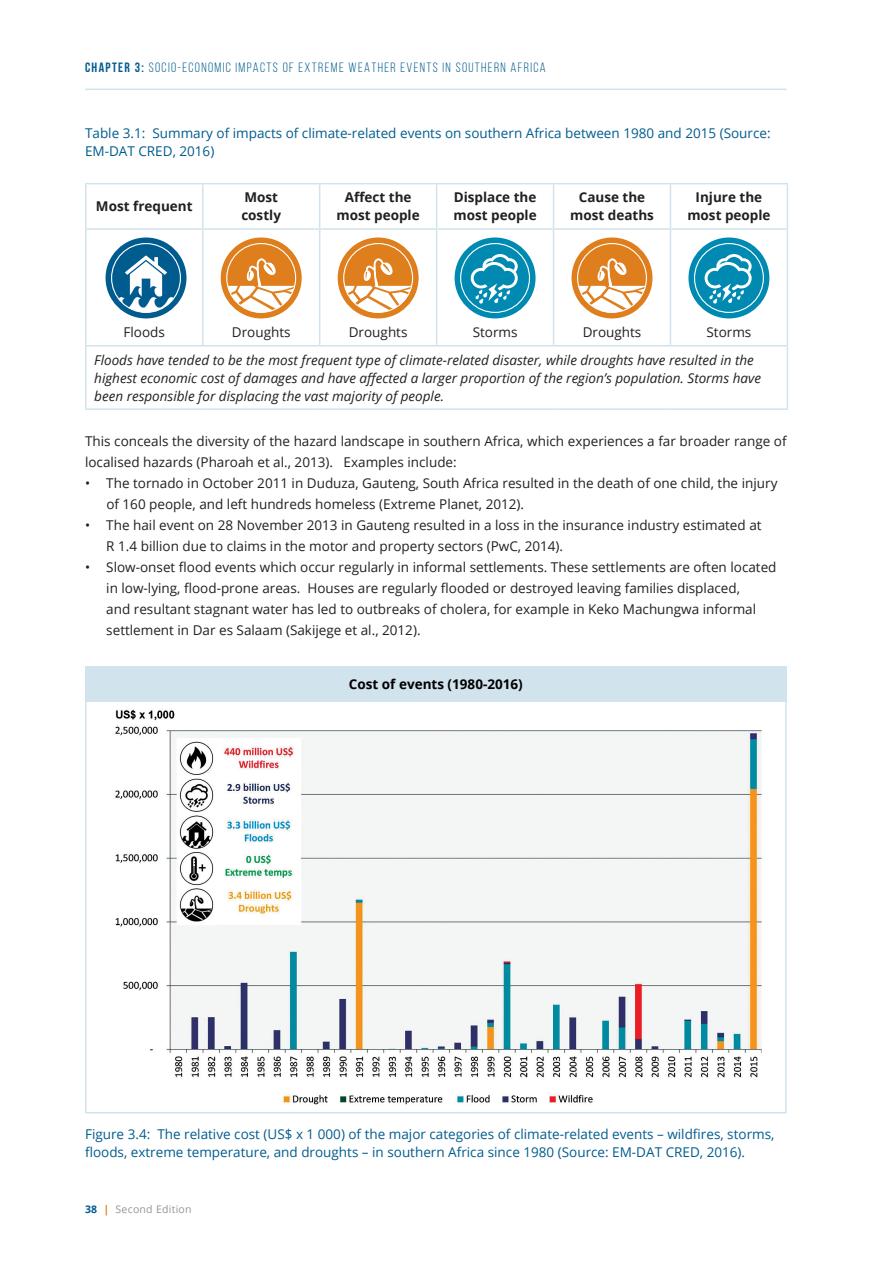
<style>
.page{position:relative;width:893px;height:1263px;background:#fff}
.page>*{position:absolute;margin:0;border:0;box-sizing:border-box;transform-origin:0 0}
.t1{font:13.5px/21px "Open Sans";color:#231f20}
.t2{font:13.5px/18px "Open Sans";color:#005c8e}
.t3{font:italic 13.5px/27.3px "Open Sans";color:#231f20;text-align:right}
.t4{font:700 13.5px/18px "Open Sans";color:#231f20;text-align:center}
.t5{font:13.5px "Bebas Neue";letter-spacing:.1em;color:#005c8e}
.t6{font:700 13.5px "Open Sans";color:#000}
.t7{font:10.5px "Open Sans";letter-spacing:.025em;color:#939598}
.s1{font-weight:700}
.s2{font-style:normal}
.s3{font-weight:700;color:#005c8e}
.s4{font-weight:700;color:#df7e1c}
</style>
<div class="page">
<hr style="left:202px;top:184px;width:1px;height:44px;background:#d1e3ec">
<hr style="left:319px;top:184px;width:1px;height:44px;background:#d1e3ec">
<hr style="left:436px;top:184px;width:1px;height:44px;background:#d1e3ec">
<hr style="left:553px;top:184px;width:1px;height:44px;background:#d1e3ec">
<hr style="left:670px;top:184px;width:1px;height:44px;background:#d1e3ec">
<hr style="left:85px;top:230px;width:2px;height:97px;background:#d1e3ec">
<hr style="left:202px;top:230px;width:1px;height:97px;background:#d1e3ec">
<hr style="left:319px;top:230px;width:1px;height:97px;background:#d1e3ec">
<hr style="left:436px;top:230px;width:1px;height:97px;background:#d1e3ec">
<hr style="left:553px;top:230px;width:1px;height:97px;background:#d1e3ec">
<hr style="left:670px;top:230px;width:1px;height:97px;background:#d1e3ec">
<hr style="left:787px;top:230px;width:1px;height:97px;background:#d1e3ec">
<svg style="left:85px;top:327px;width:2px;height:18px"></svg>
<svg style="left:202px;top:327px;width:1px;height:18px"></svg>
<svg style="left:319px;top:327px;width:1px;height:18px"></svg>
<svg style="left:436px;top:327px;width:1px;height:18px"></svg>
<svg style="left:553px;top:327px;width:1px;height:18px"></svg>
<svg style="left:670px;top:327px;width:1px;height:18px"></svg>
<svg style="left:787px;top:327px;width:1px;height:18px"></svg>
<hr style="left:85px;top:345px;width:118px;height:2px;background:#d1e3ec">
<hr style="left:85px;top:347px;width:2px;height:61px;background:#d1e3ec">
<hr style="left:203px;top:345px;width:117px;height:2px;background:#d1e3ec">
<hr style="left:320px;top:345px;width:117px;height:2px;background:#d1e3ec">
<hr style="left:437px;top:345px;width:117px;height:2px;background:#d1e3ec">
<hr style="left:554px;top:345px;width:116px;height:2px;background:#d1e3ec">
<hr style="left:670px;top:345px;width:118px;height:2px;background:#d1e3ec">
<hr style="left:787px;top:347px;width:1px;height:61px;background:#d1e3ec">
<hr style="left:85px;top:408px;width:118px;height:2px;background:#d1e3ec">
<hr style="left:203px;top:408px;width:117px;height:2px;background:#d1e3ec">
<hr style="left:320px;top:408px;width:117px;height:2px;background:#d1e3ec">
<hr style="left:437px;top:408px;width:117px;height:2px;background:#d1e3ec">
<hr style="left:554px;top:408px;width:116px;height:2px;background:#d1e3ec">
<hr style="left:670px;top:408px;width:118px;height:2px;background:#d1e3ec">
<hr style="left:85px;top:183px;width:118px;height:1px;background:#d1e3ec">
<hr style="left:85px;top:184px;width:2px;height:44px;background:#d1e3ec">
<hr style="left:203px;top:183px;width:117px;height:1px;background:#d1e3ec">
<hr style="left:320px;top:183px;width:117px;height:1px;background:#d1e3ec">
<hr style="left:437px;top:183px;width:117px;height:1px;background:#d1e3ec">
<hr style="left:554px;top:183px;width:116px;height:1px;background:#d1e3ec">
<hr style="left:670px;top:183px;width:118px;height:1px;background:#d1e3ec">
<hr style="left:787px;top:184px;width:1px;height:44px;background:#d1e3ec">
<hr style="left:85px;top:228px;width:118px;height:2px;background:#d1e3ec">
<hr style="left:203px;top:228px;width:117px;height:2px;background:#d1e3ec">
<hr style="left:320px;top:228px;width:117px;height:2px;background:#d1e3ec">
<hr style="left:437px;top:228px;width:117px;height:2px;background:#d1e3ec">
<hr style="left:554px;top:228px;width:116px;height:2px;background:#d1e3ec">
<hr style="left:670px;top:228px;width:118px;height:2px;background:#d1e3ec">
<div style="left:106px;top:237px;width:80px;height:81px;background:#005c8e;border-radius:50%"></div>
<svg style="left:110px;top:243px;width:72px;height:71px"></svg>
<div style="left:221px;top:237px;width:81px;height:81px;background:#df7e1c;border-radius:50%"></div>
<svg style="left:226px;top:243px;width:70px;height:71px"></svg>
<div style="left:338px;top:237px;width:81px;height:81px;background:#df7e1c;border-radius:50%"></div>
<svg style="left:343px;top:243px;width:70px;height:71px"></svg>
<div style="left:455px;top:237px;width:81px;height:81px;background:#008ab1;border-radius:50%"></div>
<svg style="left:460px;top:243px;width:70px;height:70px"></svg>
<div style="left:572px;top:237px;width:80px;height:81px;background:#df7e1c;border-radius:50%"></div>
<svg style="left:577px;top:243px;width:70px;height:71px"></svg>
<div style="left:688px;top:237px;width:81px;height:81px;background:#008ab1;border-radius:50%"></div>
<svg style="left:694px;top:243px;width:70px;height:70px"></svg>
<img style="left:115px;top:709px;width:646px;height:396px">
<hr style="left:85px;top:89px;width:702px;height:1px;background:#d1e3ec">
<div style="left:85px;top:666px;width:702px;height:36px;background:#d1e3ec"></div>
<p class="t5" style="left:85px;top:60px;width:462px"><span class="s1">CHAPTER 3:</span> SOCIO-ECONOMIC IMPACTS OF EXTREME WEATHER EVENTS IN SOUTHERN AFRICA</p>
<p class="t2" style="left:85px;top:124px;width:687px">Table 3.1: Summary of impacts of climate-related events on southern Africa between 1980 and 2015 (Source:<br>EM-DAT CRED, 2016)</p>
<p class="t4" style="left:96px;top:197px;width:98px">Most frequent</p>
<p class="t4" style="left:241px;top:188px;width:41px;text-align:left">Most costly</p>
<p class="t4" style="left:336px;top:188px;width:85px">Affect the most people</p>
<p class="t4" style="left:453px;top:188px;width:85px;text-align:left">Displace the most people</p>
<p class="t4" style="left:570px;top:188px;width:85px">Cause the most deaths</p>
<p class="t4" style="left:687px;top:188px;width:85px">Injure the most people</p>
<p class="t1" style="left:124px;top:322px;width:43px">Floods</p>
<p class="t1" style="left:232px;top:322px;width:60px">Droughts</p>
<p class="t1" style="left:349px;top:322px;width:60px">Droughts</p>
<p class="t1" style="left:473px;top:322px;width:46px">Storms</p>
<p class="t1" style="left:583px;top:322px;width:60px">Droughts</p>
<p class="t3" style="left:94px;top:318px;width:661px"><span class="s2">Storms<br></span>Floods have tended to be the most frequent type of climate-related disaster, while droughts have resulted in the</p>
<p class="t3" style="left:94px;top:368px;width:668px;line-height:18px;text-align:left">highest economic cost of damages and have affected a larger proportion of the region’s population. Storms have been responsible for displacing the vast majority of people.</p>
<p class="t1" style="left:85px;top:430px;width:703px">This conceals the diversity of the hazard landscape in southern Africa, which experiences a far broader range of localised hazards (Pharoah et al., 2013). Examples include:</p>
<p class="t1" style="left:106px;top:472px;width:673px;text-indent:-21px">• The tornado in October 2011 in Duduza, Gauteng, South Africa resulted in the death of one child, the injury of 160 people, and left hundreds homeless (Extreme Planet, 2012).</p>
<p class="t1" style="left:106px;top:514px;width:657px;text-indent:-21px">• The hail event on 28 November 2013 in Gauteng resulted in a loss in the insurance industry estimated at<br>R 1.4 billion due to claims in the motor and property sectors (PwC, 2014).</p>
<p class="t1" style="left:106px;top:556px;width:672px;text-indent:-21px">• Slow-onset flood events which occur regularly in informal settlements. These settlements are often located in low-lying, flood-prone areas. Houses are regularly flooded or destroyed leaving families displaced,<br>and resultant stagnant water has led to outbreaks of cholera, for example in Keko Machungwa informal settlement in Dar es Salaam (Sakijege et al., 2012).</p>
<p class="t6" style="left:349px;top:675px;width:175px">Cost of events (1980-2016)</p>
<p class="t2" style="left:85px;top:1124px;width:691px">Figure 3.4: The relative cost (US$ x 1 000) of the major categories of climate-related events – wildfires, storms, floods, extreme temperature, and droughts – in southern Africa since 1980 (Source: EM-DAT CRED, 2016).</p>
<p class="t7" style="left:85px;top:1202px;width:108px"><span class="s3">38</span> <span class="s4">|</span> Second Edition</p>
</div>
